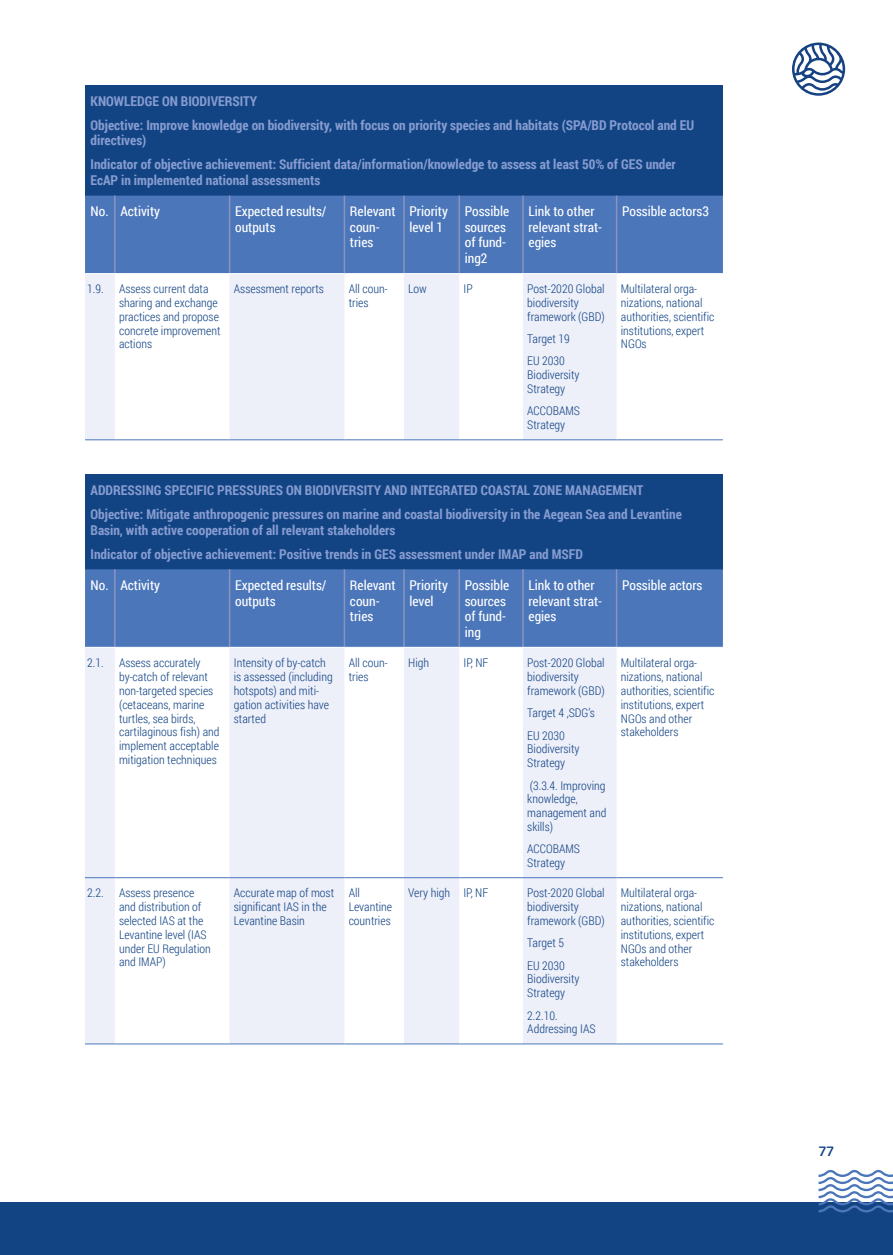
<style>
.page{position:relative;width:893px;height:1255px;background:#fff}
.page>*{position:absolute;margin:0;border:0;box-sizing:border-box;transform-origin:0 0}
.t1{font:700 13.5px/24px "Roboto Condensed";color:#879cd0}
.t2{font:13.5px/15.6px "Roboto Condensed";color:#fff}
.t3{font:700 13.5px "Ko Ho";color:#124484}
.t4{font:300 12px/13.8px "Roboto Condensed";color:#124484}
</style>
<div class="page">
<div style="left:0;top:1201px;width:893px;height:53px;background:#124484"></div>
<svg style="left:792px;top:43px;width:53px;height:53px"></svg>
<svg style="left:819px;top:1169px;width:74px;height:43px"></svg>
<div style="left:85px;top:85px;width:638px;height:111px;background:#124484"></div>
<div style="left:85px;top:196px;width:638px;height:77px;background:#4b76ba"></div>
<svg style="left:85px;top:274px;width:532px;height:165px;fill:#edeff9"></svg>
<hr style="left:114px;top:196px;width:2px;height:77px;background:#8994be">
<hr style="left:229px;top:196px;width:1px;height:77px;background:#8994be">
<hr style="left:344px;top:196px;width:1px;height:77px;background:#8994be">
<hr style="left:403px;top:196px;width:2px;height:77px;background:#8994be">
<hr style="left:458px;top:196px;width:2px;height:77px;background:#8994be">
<hr style="left:522px;top:196px;width:2px;height:77px;background:#8994be">
<hr style="left:616px;top:196px;width:1px;height:77px;background:#8994be">
<hr style="left:85px;top:439px;width:30px;height:1px;background:#4b76ba">
<hr style="left:115px;top:439px;width:115px;height:1px;background:#4b76ba">
<hr style="left:230px;top:439px;width:114px;height:1px;background:#4b76ba">
<hr style="left:344px;top:439px;width:60px;height:1px;background:#4b76ba">
<hr style="left:404px;top:439px;width:55px;height:1px;background:#4b76ba">
<hr style="left:459px;top:439px;width:64px;height:1px;background:#4b76ba">
<hr style="left:523px;top:439px;width:94px;height:1px;background:#4b76ba">
<hr style="left:617px;top:439px;width:106px;height:1px;background:#4b76ba">
<div style="left:85px;top:474px;width:638px;height:95px;background:#124484"></div>
<div style="left:85px;top:569px;width:638px;height:78px;background:#4b76ba"></div>
<svg style="left:85px;top:648px;width:532px;height:395px;fill:#edeff9"></svg>
<hr style="left:114px;top:569px;width:2px;height:78px;background:#8994be">
<hr style="left:229px;top:569px;width:1px;height:78px;background:#8994be">
<hr style="left:344px;top:569px;width:1px;height:78px;background:#8994be">
<hr style="left:403px;top:569px;width:2px;height:78px;background:#8994be">
<hr style="left:458px;top:569px;width:2px;height:78px;background:#8994be">
<hr style="left:522px;top:569px;width:2px;height:78px;background:#8994be">
<hr style="left:616px;top:569px;width:1px;height:78px;background:#8994be">
<hr style="left:85px;top:877px;width:30px;height:1px;background:#4b76ba">
<hr style="left:115px;top:877px;width:115px;height:1px;background:#4b76ba">
<hr style="left:230px;top:877px;width:114px;height:1px;background:#4b76ba">
<hr style="left:344px;top:877px;width:60px;height:1px;background:#4b76ba">
<hr style="left:404px;top:877px;width:55px;height:1px;background:#4b76ba">
<hr style="left:459px;top:877px;width:64px;height:1px;background:#4b76ba">
<hr style="left:523px;top:877px;width:94px;height:1px;background:#4b76ba">
<hr style="left:617px;top:877px;width:106px;height:1px;background:#4b76ba">
<hr style="left:85px;top:1043px;width:30px;height:1px;background:#4b76ba">
<hr style="left:115px;top:1043px;width:115px;height:1px;background:#4b76ba">
<hr style="left:230px;top:1043px;width:114px;height:1px;background:#4b76ba">
<hr style="left:344px;top:1043px;width:60px;height:1px;background:#4b76ba">
<hr style="left:404px;top:1043px;width:55px;height:1px;background:#4b76ba">
<hr style="left:459px;top:1043px;width:64px;height:1px;background:#4b76ba">
<hr style="left:523px;top:1043px;width:94px;height:1px;background:#4b76ba">
<hr style="left:617px;top:1043px;width:106px;height:1px;background:#4b76ba">
<p class="t1" style="left:91px;top:88px;width:605px">KNOWLEDGE ON BIODIVERSITY<br>Objective: Improve knowledge on biodiversity, with focus on priority species and habitats (SPA/BD Protocol and EU</p>
<p class="t1" style="left:91px;top:128px;width:587px">directives)<br>Indicator of objective achievement: Sufficient data/information/knowledge to assess at least 50% of GES under</p>
<p class="t1" style="left:91px;top:168px;width:231px">EcAP in implemented national assessments</p>
<p class="t2" style="left:91px;top:203px;width:71px">No. Activity</p>
<p class="t2" style="left:235px;top:203px;width:93px">Expected results/ outputs</p>
<p class="t2" style="left:350px;top:203px;width:47px">Relevant coun&shy;tries</p>
<p class="t2" style="left:409px;top:203px;width:40px">Priority level 1</p>
<p class="t2" style="left:465px;top:203px;width:46px">Possible sources of fund&shy;ing2</p>
<p class="t2" style="left:529px;top:203px;width:75px">Link to other relevant strat&shy;egies</p>
<p class="t2" style="left:622px;top:203px;width:88px">Possible actors3</p>
<p class="t4" style="left:87px;top:281px;width:18px">1.9.</p>
<p class="t4" style="left:119px;top:281px;width:103px">Assess current data sharing and exchange practices and propose concrete improvement actions</p>
<p class="t4" style="left:234px;top:281px;width:92px">Assessment reports</p>
<p class="t4" style="left:349px;top:281px;width:41px">All coun&shy;tries</p>
<p class="t4" style="left:408px;top:281px;width:20px">Low</p>
<p class="t4" style="left:463px;top:281px;width:11px">IP</p>
<p class="t4" style="left:527px;top:281px;width:79px">Post-2020 Global biodiversity framework (GBD)</p>
<p class="t4" style="left:621px;top:281px;width:95px">Multilateral orga&shy;nizations, national authorities, scientific institutions, expert<br>NGOs</p>
<p class="t4" style="left:527px;top:327px;width:44px;line-height:22.4px">Target 19<br>EU 2030</p>
<p class="t4" style="left:527px;top:367px;width:54px">Biodiversity<br>Strategy</p>
<p class="t4" style="left:527px;top:404px;width:54px">ACCOBAMS<br>Strategy</p>
<p class="t1" style="left:91px;top:477px;width:593px">ADDRESSING SPECIFIC PRESSURES ON BIODIVERSITY AND INTEGRATED COASTAL ZONE MANAGEMENT<br>Objective: Mitigate anthropogenic pressures on marine and coastal biodiversity in the Aegean Sea and Levantine</p>
<p class="t1" style="left:91px;top:517px;width:494px">Basin, with active cooperation of all relevant stakeholders<br>Indicator of objective achievement: Positive trends in GES assessment under IMAP and MSFD</p>
<p class="t2" style="left:91px;top:577px;width:71px">No. Activity</p>
<p class="t2" style="left:235px;top:577px;width:93px">Expected results/ outputs</p>
<p class="t2" style="left:350px;top:577px;width:47px">Relevant coun&shy;tries</p>
<p class="t2" style="left:409px;top:577px;width:40px">Priority level</p>
<p class="t2" style="left:465px;top:577px;width:46px">Possible sources of fund&shy;ing</p>
<p class="t2" style="left:529px;top:577px;width:75px">Link to other relevant strat&shy;egies</p>
<p class="t2" style="left:622px;top:577px;width:82px">Possible actors</p>
<p class="t4" style="left:87px;top:655px;width:18px">2.1.</p>
<p class="t4" style="left:119px;top:655px;width:102px">Assess accurately by-catch of relevant non-targeted species (cetaceans, marine turtles, sea birds, cartilaginous fish) and implement acceptable mitigation techniques</p>
<p class="t4" style="left:234px;top:655px;width:100px">Intensity of by-catch is assessed (including hotspots) and miti&shy;gation activities have started</p>
<p class="t4" style="left:349px;top:655px;width:41px">All coun&shy;tries</p>
<p class="t4" style="left:408px;top:655px;width:22px">High</p>
<p class="t4" style="left:463px;top:655px;width:26px">IP, NF</p>
<p class="t4" style="left:527px;top:655px;width:79px">Post-2020 Global biodiversity framework (GBD)</p>
<p class="t4" style="left:621px;top:655px;width:95px">Multilateral orga&shy;nizations, national authorities, scientific institutions, expert<br>NGOs and other stakeholders</p>
<p class="t4" style="left:527px;top:701px;width:69px;line-height:22.4px">Target 4 ,SDG’s<br>EU 2030</p>
<p class="t4" style="left:527px;top:741px;width:54px">Biodiversity<br>Strategy</p>
<p class="t4" style="left:527px;top:778px;width:81px">(3.3.4. Improving knowledge, management and skills)</p>
<p class="t4" style="left:527px;top:841px;width:54px">ACCOBAMS<br>Strategy</p>
<p class="t4" style="left:87px;top:885px;width:18px">2.2.</p>
<p class="t4" style="left:119px;top:885px;width:93px">Assess presence and distribution of selected IAS at the<br>Levantine level (IAS under EU Regulation and IMAP)</p>
<p class="t4" style="left:234px;top:885px;width:102px">Accurate map of most significant IAS in the<br>Levantine Basin</p>
<p class="t4" style="left:349px;top:885px;width:45px">All<br>Levantine countries</p>
<p class="t4" style="left:408px;top:885px;width:82px">Very high IP, NF</p>
<p class="t4" style="left:527px;top:885px;width:79px">Post-2020 Global biodiversity framework (GBD)</p>
<p class="t4" style="left:527px;top:931px;width:39px;line-height:22.4px">Target 5<br>EU 2030</p>
<p class="t4" style="left:527px;top:971px;width:54px">Biodiversity<br>Strategy</p>
<p class="t4" style="left:527px;top:1007px;width:70px">2.2.10.<br>Addressing IAS</p>
<p class="t4" style="left:621px;top:885px;width:95px">Multilateral orga&shy;nizations, national authorities, scientific institutions, expert<br>NGOs and other stakeholders</p>
<p class="t3" style="left:819px;top:1139px;width:17px">77</p>
</div>
